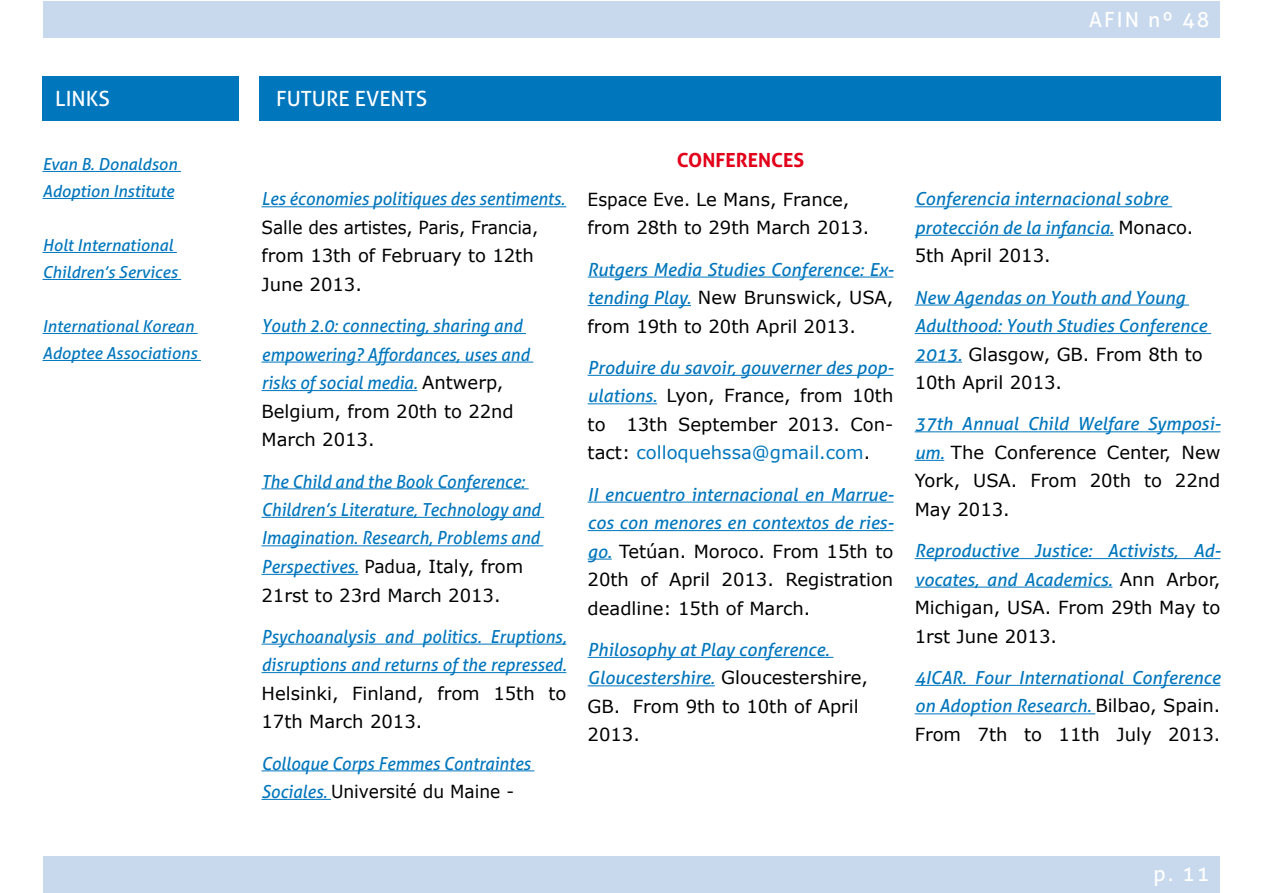
<style>
.page{position:relative;width:1263px;height:893px;background:#fff}
.page>*{position:absolute;margin:0;border:0;box-sizing:border-box;transform-origin:0 0}
.t1{font:21px "Aller";color:#fff}
.t2{font:700 19.5px "Aller";color:#e2001a}
.t3{font:18px/28.5px "Verdana";color:#000}
.t4{font:italic 18px/28.5px "Aller";color:#0076bd}
.t5{font:italic 18px/28.5px "Aller";color:#0076bd;scale:.95 1}
.t6{font:18px/28.5px "Verdana";color:#000;scale:.95 1}
.t7{font:italic 16.5px/27px "Aller";color:#0076bd}
.s1{font-family:"Verdana";font-style:normal;color:#000}
.s2{font-family:"Aller";font-style:italic;color:#0076bd}
.s3{color:#0076bd}
</style>
<div class="page">
<div style="left:43px;top:1px;width:1177px;height:37px;background:#c8d9ee"></div>
<div style="left:43px;top:856px;width:1177px;height:37px;background:#c8d9ee"></div>
<div style="left:259px;top:77px;width:961px;height:44px;background:#0076bd"></div>
<hr style="left:588px;top:277px;width:305px;height:1px;background:#0076bd">
<hr style="left:588px;top:305px;width:103px;height:1px;background:#0076bd">
<hr style="left:588px;top:375px;width:305px;height:1px;background:#0076bd">
<hr style="left:588px;top:403px;width:69px;height:1px;background:#0076bd">
<hr style="left:588px;top:502px;width:305px;height:1px;background:#0076bd">
<hr style="left:588px;top:530px;width:305px;height:1px;background:#0076bd">
<svg style="left:588px;top:559px;width:24px;height:1px"></svg>
<hr style="left:588px;top:657px;width:245px;height:1px;background:#0076bd">
<hr style="left:588px;top:685px;width:127px;height:1px;background:#0076bd">
<hr style="left:261px;top:206px;width:305px;height:1px;background:#0076bd">
<hr style="left:261px;top:333px;width:265px;height:1px;background:#0076bd">
<hr style="left:261px;top:362px;width:272px;height:1px;background:#0076bd">
<hr style="left:261px;top:390px;width:156px;height:1px;background:#0076bd">
<hr style="left:261px;top:488px;width:268px;height:1px;background:#0076bd">
<hr style="left:261px;top:517px;width:283px;height:1px;background:#0076bd">
<hr style="left:261px;top:545px;width:282px;height:1px;background:#0076bd">
<hr style="left:261px;top:574px;width:98px;height:1px;background:#0076bd">
<hr style="left:261px;top:644px;width:305px;height:1px;background:#0076bd">
<hr style="left:261px;top:672px;width:305px;height:1px;background:#0076bd">
<hr style="left:261px;top:770px;width:273px;height:1px;background:#0076bd">
<hr style="left:261px;top:799px;width:70px;height:1px;background:#0076bd">
<hr style="left:915px;top:206px;width:257px;height:1px;background:#0076bd">
<hr style="left:915px;top:235px;width:199px;height:1px;background:#0076bd">
<hr style="left:915px;top:305px;width:274px;height:1px;background:#0076bd">
<hr style="left:915px;top:333px;width:296px;height:1px;background:#0076bd">
<hr style="left:915px;top:362px;width:47px;height:1px;background:#0076bd">
<hr style="left:915px;top:431px;width:305px;height:1px;background:#0076bd">
<svg style="left:915px;top:460px;width:29px;height:1px"></svg>
<hr style="left:915px;top:558px;width:305px;height:1px;background:#0076bd">
<hr style="left:915px;top:587px;width:197px;height:1px;background:#0076bd">
<hr style="left:915px;top:685px;width:305px;height:1px;background:#0076bd">
<hr style="left:915px;top:713px;width:180px;height:1px;background:#0076bd">
<div style="left:43px;top:77px;width:196px;height:44px;background:#0076bd"></div>
<hr style="left:43px;top:171px;width:138px;height:1px;background:#0076bd">
<hr style="left:43px;top:198px;width:131px;height:1px;background:#0076bd">
<hr style="left:43px;top:252px;width:134px;height:1px;background:#0076bd">
<hr style="left:43px;top:279px;width:138px;height:1px;background:#0076bd">
<hr style="left:43px;top:333px;width:155px;height:1px;background:#0076bd">
<hr style="left:43px;top:360px;width:158px;height:1px;background:#0076bd">
<p class="t1" style="left:55px;top:86px;width:56px">LINKS</p>
<p class="t7" style="left:43px;top:151px;width:136px">Evan B. Donaldson<br>Adoption Institute</p>
<p class="t7" style="left:43px;top:232px;width:136px">Holt International<br>Children’s Services</p>
<p class="t7" style="left:43px;top:313px;width:156px">International Korean<br>Adoptee Associations</p>
<p class="t1" style="left:1089px;top:7px;width:122px">AFIN nº 48</p>
<p class="t1" style="left:276px;top:86px;width:152px">FUTURE EVENTS</p>
<p class="t5" style="left:261px;top:185px;width:321px">Les économies politiques des sentiments.</p>
<p class="t6" style="left:261px;top:213px;width:293px">Salle des artistes, Paris, Francia, from 13th of February to 12th<br>June 2013.</p>
<p class="t5" style="left:261px;top:311px;width:284px">Youth 2.0: connecting, sharing and empowering? Affordances, uses and risks of social media. <span class="s1">Antwerp,</span></p>
<p class="t3" style="left:261px;top:397px;width:254px">Belgium, from 20th to 22nd<br>March 2013.</p>
<p class="t5" style="left:261px;top:467px;width:295px">The Child and the Book Conference:<br>Children’s Literature, Technology and<br>Imagination. Research, Problems and</p>
<p class="t6" style="left:261px;top:552px;width:277px"><span class="s2">Perspectives.</span> Padua, Italy, from<br>21rst to 23rd March 2013.</p>
<p class="t5" style="left:261px;top:622px;width:322px">Psychoanalysis and politics. Eruptions, disruptions and returns of the repressed.</p>
<p class="t3" style="left:261px;top:679px;width:306px">Helsinki, Finland, from 15th to<br>17th March 2013.</p>
<p class="t5" style="left:261px;top:749px;width:285px">Colloque Corps Femmes Contraintes</p>
<p class="t6" style="left:261px;top:777px;width:267px"><span class="s2">Sociales.</span> Université du Maine -</p>
<p class="t2" style="left:677px;top:148px;width:129px">CONFERENCES</p>
<p class="t6" style="left:588px;top:185px;width:298px">Espace Eve. Le Mans, France, from 28th to 29th March 2013.</p>
<p class="t4" style="left:588px;top:255px;width:308px">Rutgers Media Studies Conference: Ex-</p>
<p class="t3" style="left:588px;top:284px;width:307px"><span class="s2">tending Play.</span> New Brunswick, USA, from 19th to 20th April 2013.</p>
<p class="t4" style="left:588px;top:353px;width:308px">Produire du savoir, gouverner des pop-</p>
<p class="t3" style="left:588px;top:382px;width:307px;text-align:justify"><span class="s2">ulations.</span> Lyon, France, from 10th to 13th September 2013. Con&shy;tact: <span class="s3">colloquehssa@gmail.com</span>.</p>
<p class="t4" style="left:588px;top:480px;width:308px">II encuentro internacional en Marrue&shy;cos con menores en contextos de ries-</p>
<p class="t3" style="left:588px;top:537px;width:307px;text-align:justify"><span class="s2">go.</span> Tetúan. Moroco. From 15th to 20th of April 2013. Registration deadline: 15th of March.</p>
<p class="t4" style="left:588px;top:635px;width:282px">Philosophy at Play conference.<br>Gloucestershire. <span class="s1">Gloucestershire,</span></p>
<p class="t3" style="left:588px;top:692px;width:273px">GB. From 9th to 10th of April<br>2013.</p>
<p class="t4" style="left:915px;top:185px;width:280px">Conferencia internacional sobre protección de la infancia. <span class="s1">Monaco.</span></p>
<p class="t3" style="left:915px;top:242px;width:138px">5th April 2013.</p>
<p class="t4" style="left:915px;top:283px;width:294px">New Agendas on Youth and Young<br>Adulthood: Youth Studies Conference</p>
<p class="t3" style="left:915px;top:340px;width:290px"><span class="s2">2013.</span> Glasgow, GB. From 8th to<br>10th April 2013.</p>
<p class="t4" style="left:915px;top:410px;width:308px">37th Annual Child Welfare Symposi-</p>
<p class="t3" style="left:915px;top:438px;width:307px;text-align:justify"><span class="s2">um.</span> The Conference Center, New York, USA. From 20th to 22nd May 2013.</p>
<p class="t4" style="left:915px;top:536px;width:308px">Reproductive Justice: Activists, Ad&shy;vocates, and Academics. <span class="s1">Ann Arbor,</span></p>
<p class="t3" style="left:915px;top:594px;width:307px">Michigan, USA. From 29th May to<br>1rst June 2013.</p>
<p class="t4" style="left:915px;top:663px;width:307px">4ICAR. Four International Conference on Adoption Research. <span class="s1">Bilbao, Spain.</span></p>
<p class="t3" style="left:915px;top:720px;width:307px">From 7th to 11th July 2013.</p>
<p class="t1" style="left:1153px;top:861px;width:57px">p. 11</p>
</div>
